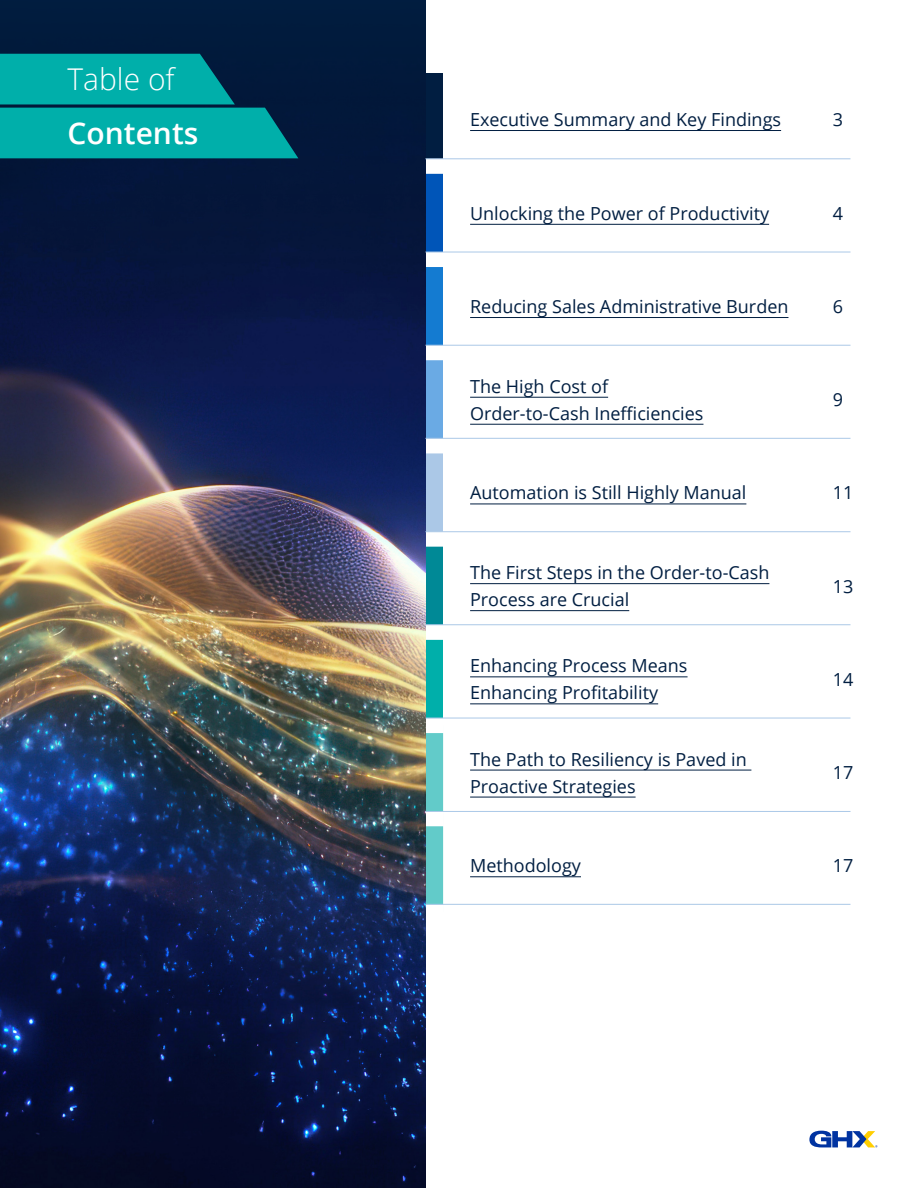
<style>
.page{position:relative;width:918px;height:1188px;background:#fff}
.page>*{position:absolute;margin:0;border:0;box-sizing:border-box;transform-origin:0 0}
.Body_-_Dark_Blue{font:600 30px "Open Sans";color:#fff}
.Title_-_Angle{font:300 30px "Open Sans";color:#fff}
.Headline{font:18px/27px "Open Sans";color:#011e41}
</style>
<div class="page">
<div style="left:421px;top:73px;width:22px;height:93px;background:#011e41"></div>
<div style="left:421px;top:166px;width:22px;height:94px;background:#0055b8"></div>
<div style="left:421px;top:260px;width:22px;height:93px;background:#147bd1"></div>
<div style="left:421px;top:353px;width:22px;height:93px;background:#6aaae4"></div>
<div style="left:421px;top:446px;width:22px;height:93px;background:#abc8e7"></div>
<div style="left:421px;top:539px;width:22px;height:93px;background:#008996"></div>
<div style="left:421px;top:632px;width:22px;height:94px;background:#00afaa"></div>
<svg style="left:425px;top:733px;width:18px;height:171px;background:#62c5c2"></svg>
<div style="left:421px;top:159px;width:22px;height:15px;background:#fff"></div>
<div style="left:421px;top:252px;width:22px;height:15px;background:#fff"></div>
<div style="left:421px;top:345px;width:22px;height:15px;background:#fff"></div>
<div style="left:421px;top:438px;width:22px;height:15px;background:#fff"></div>
<div style="left:421px;top:532px;width:22px;height:15px;background:#fff"></div>
<div style="left:421px;top:625px;width:22px;height:15px;background:#fff"></div>
<div style="left:421px;top:718px;width:22px;height:15px;background:#fff"></div>
<div style="left:421px;top:811px;width:22px;height:15px;background:#fff"></div>
<hr style="left:470px;top:130px;width:311px;height:1px;background:#011e41">
<hr style="left:470px;top:224px;width:299px;height:1px;background:#011e41">
<hr style="left:470px;top:317px;width:318px;height:1px;background:#011e41">
<hr style="left:470px;top:397px;width:138px;height:1px;background:#011e41">
<hr style="left:470px;top:424px;width:233px;height:1px;background:#011e41">
<hr style="left:470px;top:504px;width:276px;height:1px;background:#011e41">
<hr style="left:470px;top:583px;width:299px;height:1px;background:#011e41">
<hr style="left:470px;top:610px;width:159px;height:1px;background:#011e41">
<hr style="left:470px;top:676px;width:218px;height:1px;background:#011e41">
<hr style="left:470px;top:703px;width:188px;height:1px;background:#011e41">
<hr style="left:470px;top:770px;width:281px;height:1px;background:#011e41">
<hr style="left:470px;top:797px;width:166px;height:1px;background:#011e41">
<hr style="left:470px;top:876px;width:111px;height:1px;background:#011e41">
<img style="left:0;top:0;width:425px;height:1188px">
<svg style="left:0;top:54px;width:298px;height:104px;background:#009294"></svg>
<hr style="left:425px;top:158px;width:426px;height:1px;background:#abc8e7">
<hr style="left:425px;top:252px;width:426px;height:1px;background:#abc8e7">
<hr style="left:425px;top:345px;width:426px;height:1px;background:#abc8e7">
<hr style="left:425px;top:438px;width:426px;height:1px;background:#abc8e7">
<hr style="left:425px;top:531px;width:426px;height:1px;background:#abc8e7">
<hr style="left:425px;top:624px;width:426px;height:1px;background:#abc8e7">
<hr style="left:425px;top:718px;width:426px;height:1px;background:#abc8e7">
<hr style="left:425px;top:811px;width:426px;height:1px;background:#abc8e7">
<hr style="left:425px;top:904px;width:426px;height:1px;background:#abc8e7">
<svg style="left:809px;top:1131px;width:68px;height:16px"></svg>
<p class="Title_-_Angle" style="left:68px;top:59px;width:109px">Table of</p>
<p class="Body_-_Dark_Blue" style="left:68px;top:112px;width:132px">Contents</p>
<p class="Headline" style="left:470px;top:106px;width:313px">Executive Summary and Key Findings</p>
<p class="Headline" style="left:833px;top:106px;width:12px">3</p>
<p class="Headline" style="left:470px;top:199px;width:301px">Unlocking the Power of Productivity</p>
<p class="Headline" style="left:833px;top:199px;width:12px">4</p>
<p class="Headline" style="left:470px;top:293px;width:320px">Reducing Sales Administrative Burden</p>
<p class="Headline" style="left:833px;top:293px;width:12px">6</p>
<p class="Headline" style="left:470px;top:372px;width:235px">The High Cost of<br>Order-to-Cash Inefficiencies</p>
<p class="Headline" style="left:833px;top:386px;width:12px">9</p>
<p class="Headline" style="left:470px;top:479px;width:278px">Automation is Still Highly Manual</p>
<p class="Headline" style="left:833px;top:479px;width:22px">11</p>
<p class="Headline" style="left:470px;top:559px;width:301px">The First Steps in the Order-to-Cash<br>Process are Crucial</p>
<p class="Headline" style="left:470px;top:652px;width:219px">Enhancing Process Means<br>Enhancing Profitability</p>
<p class="Headline" style="left:470px;top:745px;width:278px">The Path to Resiliency is Paved in<br>Proactive Strategies</p>
<p class="Headline" style="left:833px;top:572px;width:22px">13</p>
<p class="Headline" style="left:833px;top:665px;width:22px">14</p>
<p class="Headline" style="left:833px;top:759px;width:22px">17</p>
<p class="Headline" style="left:470px;top:852px;width:112px">Methodology</p>
<p class="Headline" style="left:833px;top:852px;width:22px">17</p>
</div>
